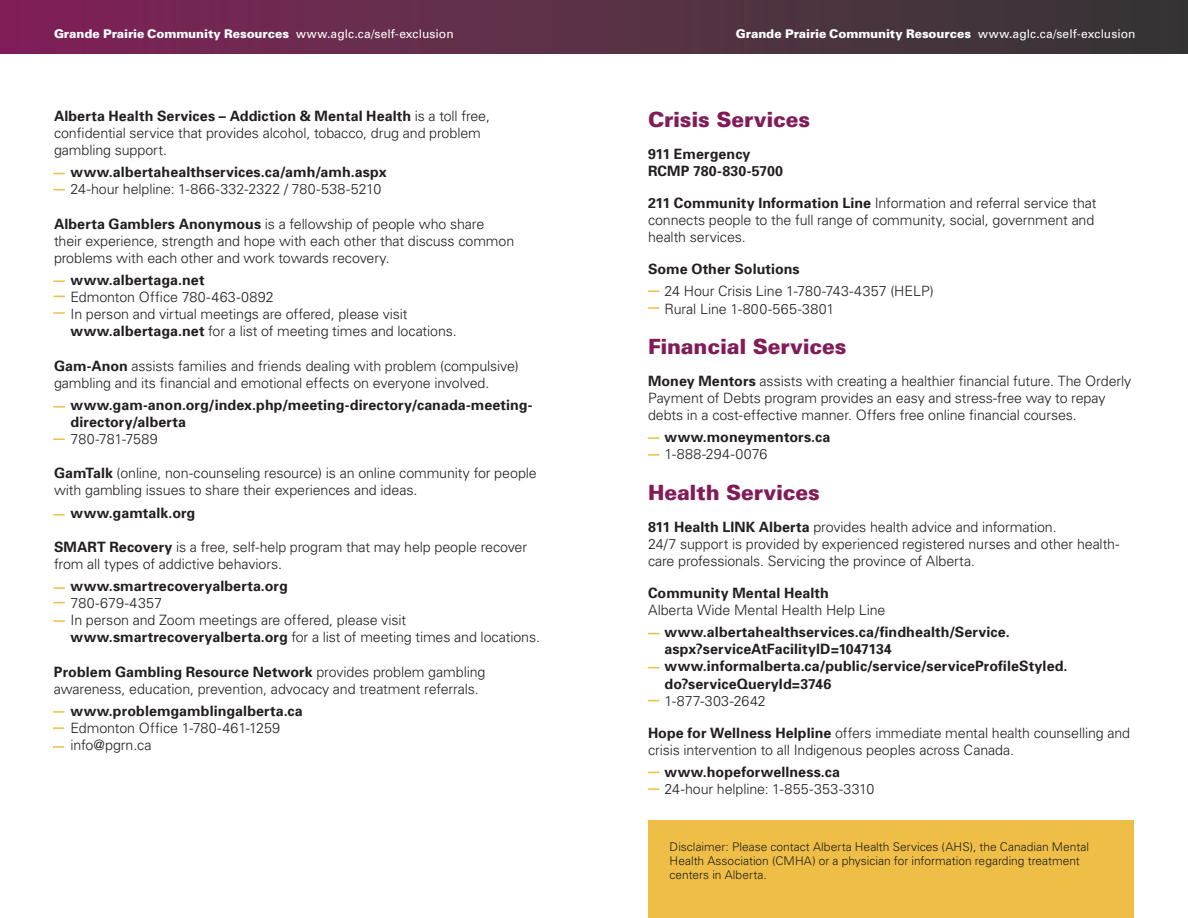
<style>
.page{position:relative;width:1188px;height:918px;background:#fff}
.page>*{position:absolute;margin:0;border:0;box-sizing:border-box;transform-origin:0 0}
.t1{font:900 21px "Univers";letter-spacing:-.01em;color:#811c59}
.t2{font:300 14.25px/17.1px "Univers";letter-spacing:-.01em;color:#231f20}
.t3{font:700 14.25px/17.1px "Univers";letter-spacing:.005em;color:#231f20}
.t4{font:300 14.25px "Univers";letter-spacing:.025em;color:#231f20}
.t5{font:300 14.25px "Univers";letter-spacing:.01em;color:#231f20}
.t6{font:300 12px/14.4px "Univers";color:#231f20}
.t7{font:900 12px "Univers";letter-spacing:-.005em;color:#fff}
.s1{font-weight:400}
.s2{font-weight:700}
</style>
<div class="page">
<div style="left:648px;top:820px;width:486px;height:98px;background:#eebe46"></div>
<svg style="left:53px;top:173px;width:12px;height:1px"></svg>
<svg style="left:53px;top:189px;width:12px;height:1px"></svg>
<svg style="left:53px;top:280px;width:12px;height:2px"></svg>
<svg style="left:53px;top:296px;width:12px;height:1px"></svg>
<svg style="left:53px;top:312px;width:12px;height:2px"></svg>
<svg style="left:53px;top:406px;width:12px;height:2px"></svg>
<svg style="left:53px;top:438px;width:12px;height:2px"></svg>
<svg style="left:53px;top:514px;width:12px;height:2px"></svg>
<svg style="left:53px;top:587px;width:12px;height:2px"></svg>
<svg style="left:53px;top:602px;width:12px;height:1px"></svg>
<svg style="left:53px;top:620px;width:12px;height:2px"></svg>
<svg style="left:53px;top:727px;width:11px;height:2px"></svg>
<svg style="left:53px;top:746px;width:11px;height:2px"></svg>
<svg style="left:53px;top:711px;width:11px;height:2px"></svg>
<svg style="left:648px;top:437px;width:11px;height:2px"></svg>
<svg style="left:648px;top:454px;width:11px;height:2px"></svg>
<svg style="left:648px;top:307px;width:11px;height:2px"></svg>
<svg style="left:648px;top:788px;width:11px;height:2px"></svg>
<div style="left:0;top:0;width:1188px;height:54px;background:linear-gradient(to right,#802459,#343934)"></div>
<p class="t7" style="left:54px;top:27px;width:401px">Grande Prairie Community Resources <span class="s1">www.aglc.ca/self-exclusion</span></p>
<p class="t7" style="left:736px;top:27px;width:401px">Grande Prairie Community Resources <span class="s1">www.aglc.ca/self-exclusion</span></p>
<p class="t2" style="left:54px;top:107px;width:437px"><span class="s2">Alberta Health Services – Addiction &amp; Mental Health</span> is a toll free, confidential service that provides alcohol, tobacco, drug and problem gambling support.</p>
<p class="t3" style="left:71px;top:163px;width:318px">www.albertahealthservices.ca/amh/amh.aspx</p>
<p class="t2" style="left:71px;top:180px;width:313px">24-hour helpline: 1-866-332-2322 / 780-538-5210</p>
<p class="t2" style="left:54px;top:215px;width:462px"><span class="s2">Alberta Gamblers Anonymous</span> is a fellowship of people who share their experience, strength and hope with each other that discuss common problems with each other and work towards recovery.</p>
<p class="t3" style="left:71px;top:271px;width:136px">www.albertaga.net</p>
<p class="t2" style="left:71px;top:288px;width:388px">Edmonton Office 780-463-0892<br>In person and virtual meetings are offered, please visit <span class="s2">www.albertaga.net</span> for a list of meeting times and locations.</p>
<p class="t2" style="left:54px;top:357px;width:466px"><span class="s2">Gam-Anon</span> assists families and friends dealing with problem (compulsive) gambling and its financial and emotional effects on everyone involved.</p>
<p class="t3" style="left:71px;top:396px;width:464px">www.gam-anon.org/index.php/meeting-directory/canada-meeting&shy;directory/alberta</p>
<p class="t2" style="left:71px;top:430px;width:89px">780-781-7589</p>
<p class="t2" style="left:54px;top:464px;width:484px"><span class="s2">GamTalk</span> (online, non-counseling resource) is an online community for people with gambling issues to share their experiences and ideas.</p>
<p class="t3" style="left:71px;top:503px;width:126px">www.gamtalk.org</p>
<p class="t2" style="left:54px;top:538px;width:475px"><span class="s2">SMART Recovery</span> is a free, self-help program that may help people recover from all types of addictive behaviors.</p>
<p class="t3" style="left:71px;top:577px;width:219px">www.smartrecoveryalberta.org</p>
<p class="t2" style="left:71px;top:594px;width:471px">780-679-4357<br>In person and Zoom meetings are offered, please visit <span class="s2">www.smartrecoveryalberta.org</span> for a list of meeting times and locations.</p>
<p class="t2" style="left:54px;top:663px;width:433px"><span class="s2">Problem Gambling Resource Network</span> provides problem gambling awareness, education, prevention, advocacy and treatment referrals.</p>
<p class="t3" style="left:71px;top:702px;width:234px">www.problemgamblingalberta.ca</p>
<p class="t2" style="left:71px;top:719px;width:211px">Edmonton Office 1-780-461-1259 info@pgrn.ca</p>
<h1 class="t1" style="left:648px;top:106px;width:164px">Crisis Services</h1>
<p class="t3" style="left:648px;top:145px;width:137px">911 Emergency<br>RCMP 780-830-5700</p>
<p class="t2" style="left:648px;top:194px;width:450px"><span class="s2">211 Community Information Line</span> Information and referral service that connects people to the full range of community, social, government and health services.</p>
<p class="t3" style="left:648px;top:260px;width:153px">Some Other Solutions</p>
<p class="t2" style="left:665px;top:282px;width:271px">24 Hour Crisis Line 1-780-743-4357 (HELP)<br>Rural Line 1-800-565-3801</p>
<h1 class="t1" style="left:648px;top:333px;width:200px">Financial Services</h1>
<p class="t2" style="left:648px;top:372px;width:485px"><span class="s2">Money Mentors</span> assists with creating a healthier financial future. The Orderly<br>Payment of Debts program provides an easy and stress-free way to repay debts in a cost-effective manner. Offers free online financial courses.</p>
<p class="t3" style="left:665px;top:428px;width:167px">www.moneymentors.ca</p>
<p class="t4" style="left:665px;top:446px;width:104px">1-888-294-0076</p>
<h1 class="t1" style="left:648px;top:479px;width:174px">Health Services</h1>
<p class="t2" style="left:648px;top:518px;width:473px"><span class="s2">811 Health LINK Alberta</span> provides health advice and information.<br>24/7 support is provided by experienced registered nurses and other health&shy;care professionals. Servicing the province of Alberta.</p>
<p class="t3" style="left:648px;top:584px;width:182px">Community Mental Health</p>
<p class="t2" style="left:648px;top:601px;width:239px">Alberta Wide Mental Health Help Line</p>
<p class="t3" style="left:665px;top:623px;width:405px">www.albertahealthservices.ca/findhealth/Service. aspx?serviceAtFacilityID=1047134 www.informalberta.ca/public/service/serviceProfileStyled. do?serviceQueryId=3746</p>
<p class="t5" style="left:665px;top:692px;width:103px">1-877-303-2642</p>
<p class="t2" style="left:648px;top:724px;width:484px"><span class="s2">Hope for Wellness Helpline</span> offers immediate mental health counselling and crisis intervention to all Indigenous peoples across Canada.</p>
<p class="t3" style="left:665px;top:763px;width:177px">www.hopeforwellness.ca</p>
<p class="t2" style="left:665px;top:780px;width:212px">24-hour helpline: 1-855-353-3310</p>
<p class="t6" style="left:670px;top:839px;width:421px">Disclaimer: Please contact Alberta Health Services (AHS), the Canadian Mental<br>Health Association (CMHA) or a physician for information regarding treatment centers in Alberta.</p>
</div>
